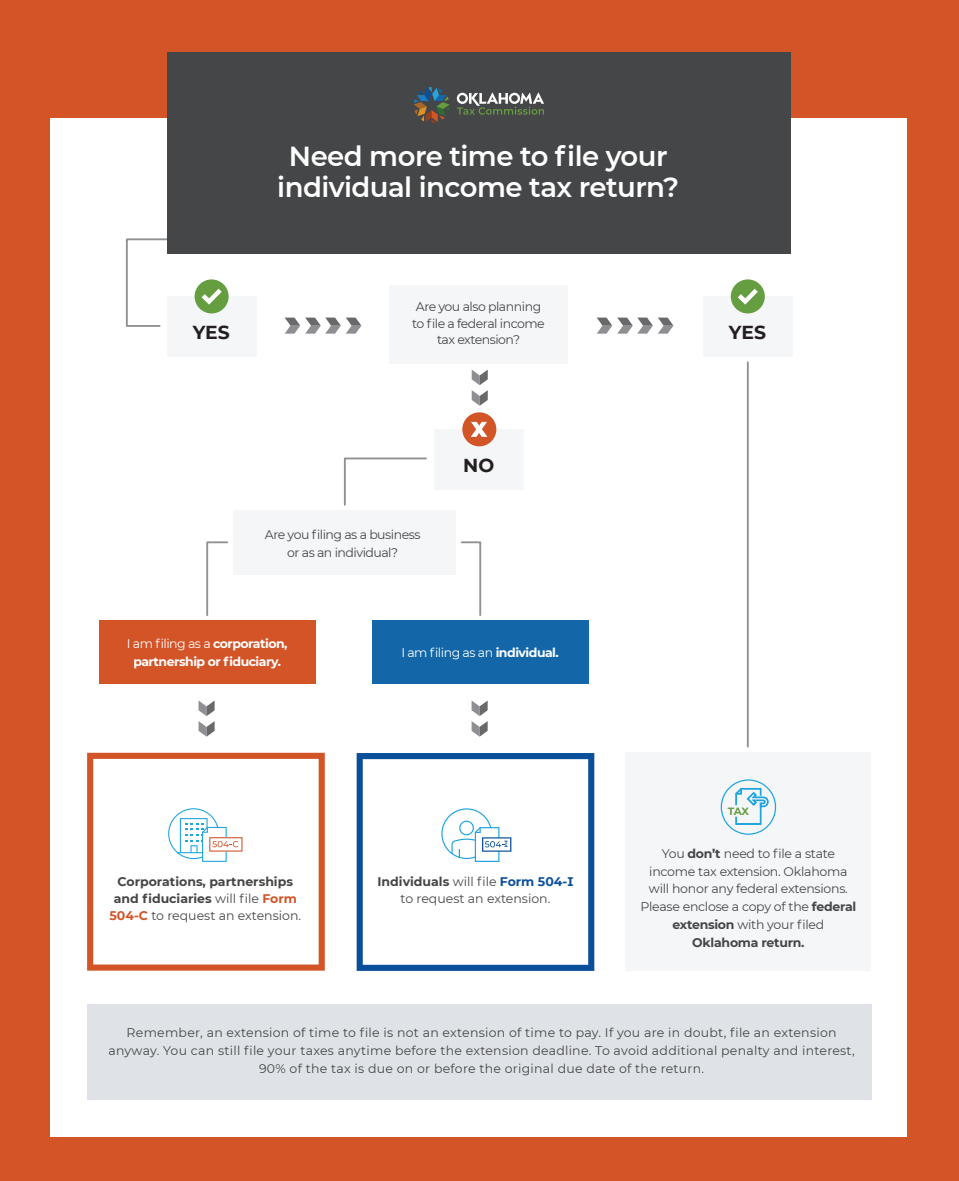
<style>
.page{position:relative;width:959px;height:1181px;background:#fff}
.page>*{position:absolute;margin:0;border:0;box-sizing:border-box;transform-origin:0 0}
.t1{font:600 27.5px/30.8px "Montserrat";letter-spacing:-.02em;color:#fff;text-align:center}
.t2{font:700 18.75px "Montserrat";color:#231f20}
.t3{font:12.5px/17.8px "Montserrat";letter-spacing:.005em;color:#454647;text-align:center}
.t4{font:12.5px/17.8px "Montserrat";letter-spacing:-.02em;color:#454647;text-align:center}
.t5{font:12.5px/16.6px "Montserrat";letter-spacing:-.04em;color:#454647;text-align:center}
.t6{font:700 12.5px/17.2px "Montserrat";color:#454547;text-align:center}
.t7{font:12.5px/17.2px "Montserrat";color:#454547;text-align:center}
.t8{font:700 12.5px/17.8px "Montserrat";letter-spacing:-.04em;color:#fff;text-align:center}
.t9{font:12.5px "Montserrat";letter-spacing:-.04em;color:#fff}
.t10{font:700 10.5px "Montserrat";color:#659c41}
.t11{font:500 8.94px "Montserrat";color:#0a4f9a}
.s1{font-weight:400}
.s2{color:#d25427}
.s3{font-weight:700}
.s4{font-weight:700;color:#0a4f9a}
</style>
<div class="page">
<div style="left:0;top:0;width:958px;height:1180px;background:#d25427"></div>
<div style="left:50px;top:118px;width:856px;height:1017px;background:#fff"></div>
<div style="left:167px;top:296px;width:89px;height:60px;background:#f4f6f8"></div>
<svg style="left:343px;top:457px;width:84px;height:49px"></svg>
<svg style="left:206px;top:541px;width:22px;height:75px"></svg>
<svg style="left:461px;top:541px;width:21px;height:75px"></svg>
<div style="left:167px;top:52px;width:623px;height:202px;background:#454647"></div>
<div style="left:389px;top:285px;width:178px;height:78px;background:#f4f6f8"></div>
<div style="left:233px;top:510px;width:223px;height:64px;background:#f4f6f8"></div>
<div style="left:372px;top:620px;width:216px;height:64px;background:#1367a9"></div>
<div style="left:99px;top:620px;width:216px;height:64px;background:#d25427"></div>
<div style="left:625px;top:752px;width:246px;height:219px;background:#f4f6f8"></div>
<svg style="left:356px;top:753px;width:238px;height:217px"></svg>
<svg style="left:87px;top:752px;width:238px;height:218px"></svg>
<hr style="left:746px;top:362px;width:2px;height:384px;background:#8f9194">
<svg style="left:414px;top:87px;width:35px;height:36px"></svg>
<svg style="left:456px;top:93px;width:88px;height:22px"></svg>
<svg style="left:441px;top:808px;width:70px;height:53px"></svg>
<div style="left:194px;top:279px;width:34px;height:34px;background:#659d41;border-radius:50%"></div>
<svg style="left:125px;top:238px;width:97px;height:89px"></svg>
<svg style="left:284px;top:317px;width:77px;height:16px"></svg>
<svg style="left:597px;top:317px;width:76px;height:16px"></svg>
<div style="left:702px;top:296px;width:90px;height:60px;background:#f4f6f8"></div>
<div style="left:730px;top:279px;width:34px;height:34px;background:#659d41;border-radius:50%"></div>
<svg style="left:737px;top:289px;width:20px;height:15px"></svg>
<div style="left:434px;top:429px;width:90px;height:60px;background:#f4f6f8"></div>
<div style="left:462px;top:412px;width:34px;height:34px;background:#d15527;border-radius:50%"></div>
<svg style="left:471px;top:422px;width:16px;height:15px"></svg>
<svg style="left:471px;top:369px;width:16px;height:36px"></svg>
<svg style="left:471px;top:700px;width:16px;height:36px"></svg>
<svg style="left:198px;top:700px;width:16px;height:36px"></svg>
<svg style="left:735px;top:787px;width:33px;height:37px"></svg>
<div style="left:720px;top:779px;width:56px;height:55px;border:1px solid #21a5de;border-radius:50%"></div>
<div style="left:87px;top:1003px;width:784px;height:95px;background:#dfe3e7"></div>
<h1 class="t1" style="left:277px;top:139px;width:403px">Need more time to file your individual income tax return?</h1>
<p class="t5" style="left:412px;top:298px;width:134px">Are you also planning to file a federal income tax extension?</p>
<h2 class="t2" style="left:193px;top:318px;width:39px">YES</h2>
<h2 class="t2" style="left:728px;top:318px;width:39px">YES</h2>
<p class="t5" style="left:265px;top:525px;width:157px;line-height:17.8px">Are you filing as a business or as an individual?</p>
<h2 class="t2" style="left:463px;top:451px;width:32px">NO</h2>
<p class="t8" style="left:127px;top:634px;width:162px"><span class="s1">I am filing as a</span> corporation, partnership or fiduciary.</p>
<p class="t6" style="left:109px;top:871px;width:193px">Corporations, partnerships and fiduciaries <span class="s1">will file</span> <span class="s2">Form<br>504-C</span> <span class="s1">to request an extension.</span></p>
<p class="t9" style="left:401px;top:643px;width:159px">I am filing as an <span class="s3">individual.</span></p>
<p class="t11" style="left:504px;top:837px;width:5px">I</p>
<p class="t7" style="left:377px;top:871px;width:197px"><span class="s3">Individuals</span> will file <span class="s4">Form 504-I </span>to request an extension.</p>
<p class="t10" style="left:727px;top:803px;width:23px">TAX</p>
<p class="t4" style="left:640px;top:843px;width:217px">You <span class="s3">don’t</span> need to file a state income tax extension. Oklahoma will honor any federal extensions.<br>Please enclose a copy of the <span class="s3">federal extension</span> with your filed<br><span class="s3">Oklahoma return.</span></p>
<p class="t3" style="left:108px;top:1023px;width:747px">Remember, an extension of time to file is not an extension of time to pay. If you are in doubt, file an extension anyway. You can still file your taxes anytime before the extension deadline. To avoid additional penalty and interest,<br>90% of the tax is due on or before the original due date of the return.</p>
</div>
